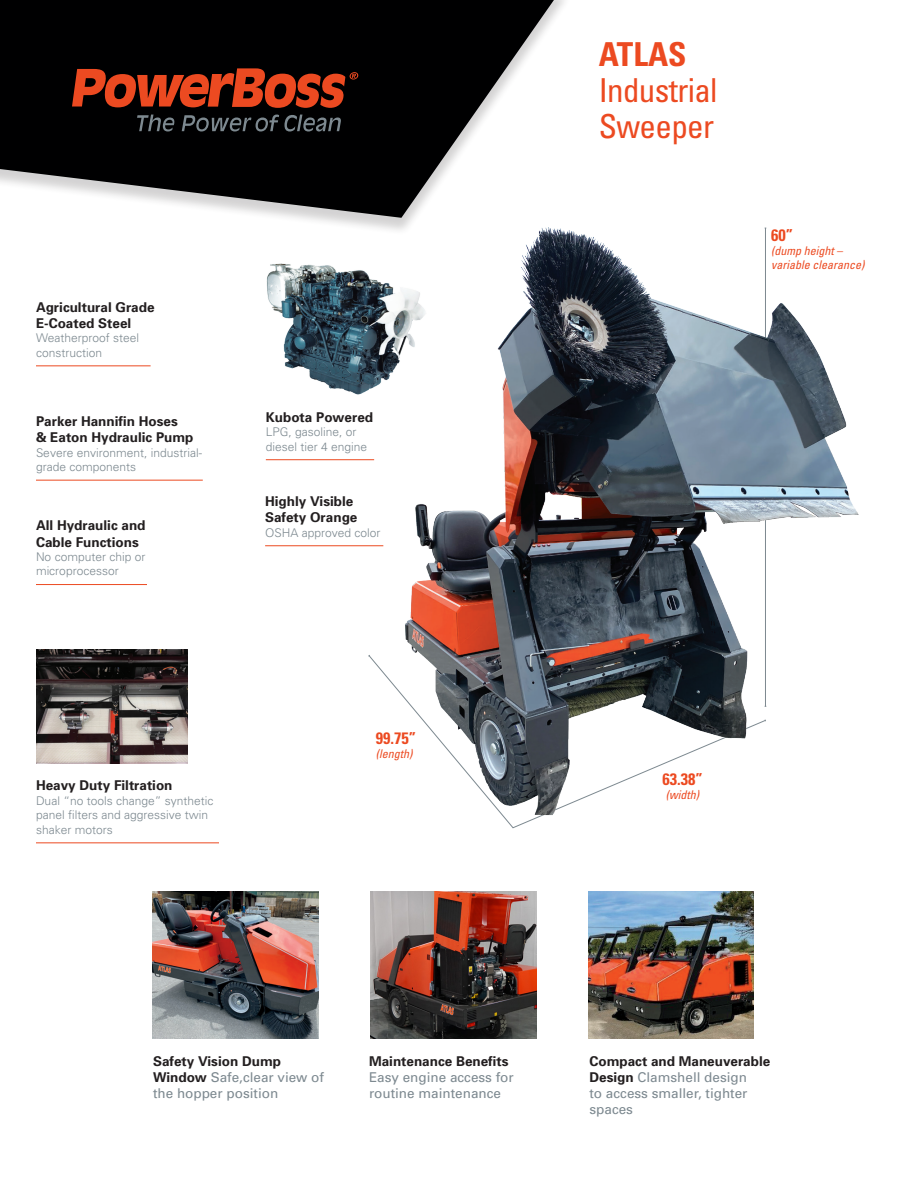
<style>
.page{position:relative;width:918px;height:1188px;background:#fff}
.page>*{position:absolute;margin:0;border:0;box-sizing:border-box;transform-origin:0 0}
.t1{font:condensed 33px/36px "Univers";letter-spacing:-.02em;color:#ec4a21}
.t2{font:700 condensed 16.5px "Univers";color:#ec4a21}
.t3{font:13.5px/16.2px "Univers";color:#7d8990}
.t4{font:700 13.5px/16.2px "Univers";color:#231f20}
.t5{font:300 12px/14.4px "Univers";color:#7d8990}
.t6{font:italic condensed 12px "Univers";color:#ec4a21}
.s1{font-weight:700}
.s2{font-weight:700;color:#231f20}
</style>
<div class="page">
<svg style="left:0;top:0;width:554px;height:218px;fill:#000001"></svg>
<svg style="left:137px;top:115px;width:37px;height:17px"></svg>
<svg style="left:182px;top:115px;width:159px;height:17px;background:#292d30"></svg>
<svg style="left:72px;top:68px;width:287px;height:40px;background:#812812"></svg>
<hr style="left:266px;top:459px;width:108px;height:1px;background:#ec4a21">
<hr style="left:36px;top:480px;width:167px;height:1px;background:#ec4a21">
<hr style="left:36px;top:366px;width:115px;height:1px;background:#ec4a21">
<hr style="left:265px;top:546px;width:118px;height:1px;background:#ec4a21">
<hr style="left:36px;top:584px;width:111px;height:1px;background:#ec4a21">
<hr style="left:36px;top:843px;width:183px;height:1px;background:#ec4a21">
<img style="left:152px;top:891px;width:166px;height:147px">
<img style="left:370px;top:891px;width:166px;height:147px">
<img style="left:588px;top:891px;width:166px;height:147px">
<img style="left:266px;top:263px;width:104px;height:132px">
<img style="left:36px;top:650px;width:151px;height:113px">
<img style="left:370px;top:191px;width:489px;height:637px">
<p class="t4" style="left:36px;top:298px;width:120px">Agricultural Grade<br>E-Coated Steel</p>
<p class="t5" style="left:36px;top:330px;width:105px">Weatherproof steel construction</p>
<p class="t4" style="left:36px;top:413px;width:159px">Parker Hannifin Hoses<br>&amp; Eaton Hydraulic Pump</p>
<p class="t5" style="left:36px;top:445px;width:168px">Severe environment, industrial&shy;grade components</p>
<p class="t4" style="left:36px;top:517px;width:111px">All Hydraulic and<br>Cable Functions</p>
<p class="t5" style="left:36px;top:549px;width:111px">No computer chip or microprocessor</p>
<p class="t4" style="left:266px;top:408px;width:109px">Kubota Powered</p>
<p class="t5" style="left:266px;top:424px;width:103px">LPG, gasoline, or diesel tier 4 engine</p>
<p class="t4" style="left:265px;top:493px;width:94px">Highly Visible<br>Safety Orange</p>
<p class="t5" style="left:265px;top:525px;width:117px">OSHA approved color</p>
<p class="t4" style="left:36px;top:777px;width:138px">Heavy Duty Filtration</p>
<p class="t5" style="left:36px;top:793px;width:179px">Dual “no tools change” synthetic panel filters and aggressive twin shaker motors</p>
<p class="t2" style="left:376px;top:728px;width:42px">99.75”</p>
<p class="t6" style="left:376px;top:746px;width:38px">(length)</p>
<p class="t1" style="left:599px;top:36px;width:120px"><span class="s1">ATLAS<br></span>Industrial<br>Sweeper</p>
<p class="t2" style="left:771px;top:225px;width:23px">60”</p>
<p class="t6" style="left:771px;top:243px;width:73px">(dump height –</p>
<p class="t6" style="left:771px;top:258px;width:95px">variable clearance)</p>
<p class="t2" style="left:663px;top:769px;width:42px">63.38”</p>
<p class="t6" style="left:666px;top:788px;width:35px">(width)</p>
<p class="t3" style="left:153px;top:1053px;width:173px"><span class="s2">Safety Vision Dump<br>Window</span> Safe,clear view of the hopper position</p>
<p class="t3" style="left:369px;top:1053px;width:146px"><span class="s2">Maintenance Benefits<br></span>Easy engine access for routine maintenance</p>
<p class="t3" style="left:590px;top:1053px;width:182px"><span class="s2">Compact and Maneuverable<br>Design</span> Clamshell design<br>to access smaller, tighter spaces</p>
</div>
